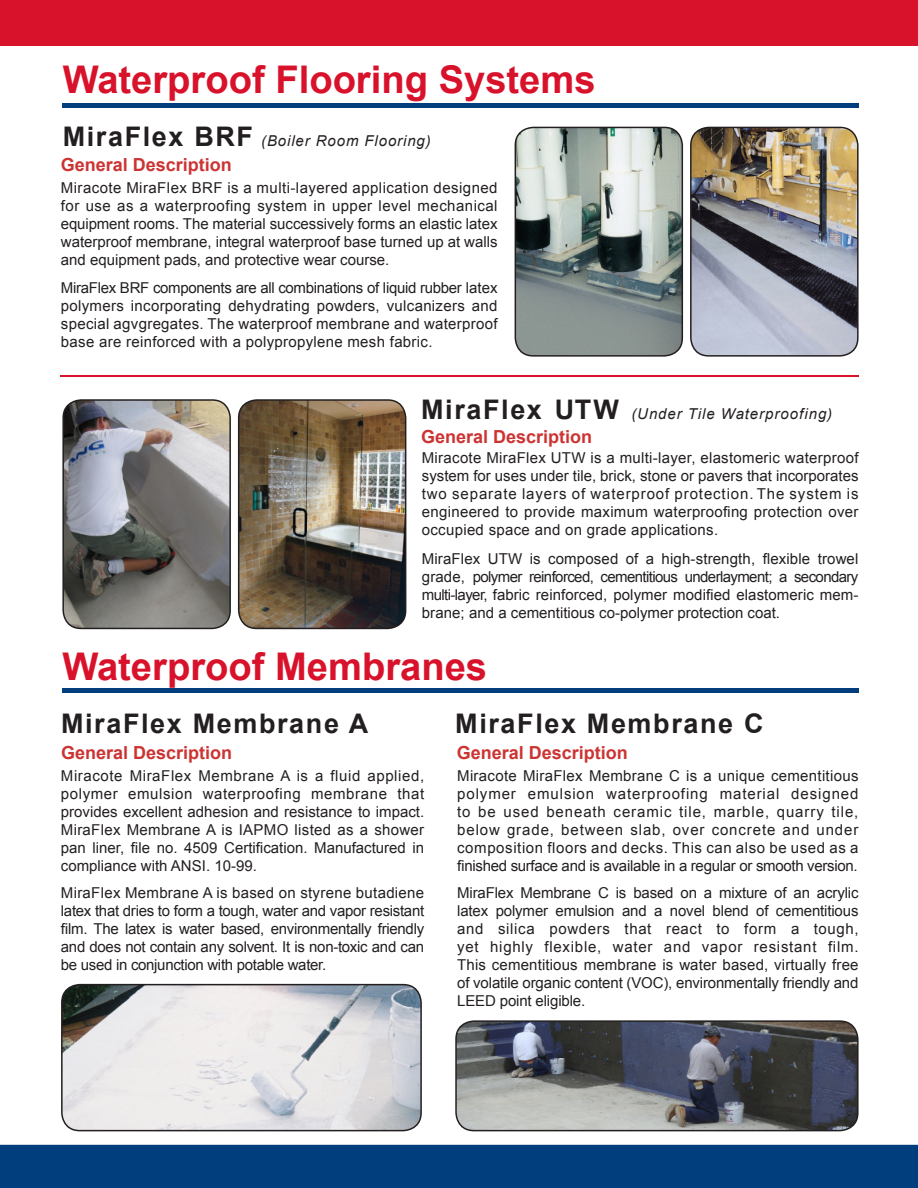
<style>
.page{position:relative;width:918px;height:1188px;background:#fff}
.page>*{position:absolute;margin:0;border:0;box-sizing:border-box;transform-origin:0 0}
.t1{font:700 38.1px "Arial";color:#d8122a}
.t2{font:700 27px "Arial";letter-spacing:.06em;color:#231f20}
.t3{font:700 18px "Arial";color:#cc3433}
.t4{font:15px/18px "Arial";color:#231f20;text-align:justify}
.t5{font:italic 15px "Arial";letter-spacing:.06em;color:#231f20}
.s1{font-weight:700;font-style:normal;font-size:27px}
</style>
<div class="page">
<div style="left:0;top:1145px;width:918px;height:43px;background:#013e7d"></div>
<div style="left:0;top:0;width:918px;height:45px;background:#d8122a"></div>
<hr style="left:60px;top:375px;width:799px;height:2px;background:#d8122a">
<hr style="left:62px;top:104px;width:797px;height:4px;background:#013e7d">
<hr style="left:62px;top:689px;width:797px;height:4px;background:#013e7d">
<img style="left:239px;top:400px;width:167px;height:228px">
<div style="left:238px;top:399px;width:168px;height:230px;border:2px solid #231f20;border-radius:18px"></div>
<img style="left:65px;top:400px;width:165px;height:228px">
<div style="left:62px;top:399px;width:169px;height:230px;border:2px solid #231f20;border-radius:18px"></div>
<img style="left:691px;top:127px;width:165px;height:229px">
<div style="left:690px;top:127px;width:169px;height:230px;border:2px solid #231f20;border-radius:18px"></div>
<img style="left:515px;top:127px;width:167px;height:229px">
<div style="left:515px;top:127px;width:168px;height:230px;border:2px solid #231f20;border-radius:18px"></div>
<img style="left:62px;top:985px;width:359px;height:146px">
<div style="left:61px;top:984px;width:361px;height:147px;border:2px solid #231f20;border-radius:18px"></div>
<img style="left:456px;top:1023px;width:402px;height:108px">
<div style="left:455px;top:1020px;width:404px;height:111px;border:2px solid #231f20;border-radius:18px"></div>
<p class="t1" style="left:63px;top:54px;width:534px">Waterproof Flooring Systems</p>
<p class="t5" style="left:63px;top:131px;width:370px"><span class="s1">MiraFlex BRF</span> (Boiler Room Flooring)</p>
<p class="t3" style="left:61px;top:152px;width:173px">General Description</p>
<p class="t4" style="left:61px;top:179px;width:438px">Miracote MiraFlex BRF is a multi-layered application designed for use as a waterproofing system in upper level mechanical equipment rooms. The material successively forms an elastic latex waterproof membrane, integral waterproof base turned up at walls and equipment pads, and protective wear course.</p>
<p class="t4" style="left:61px;top:279px;width:438px">MiraFlex BRF components are all combinations of liquid rubber latex polymers incorporating dehydrating powders, vulcanizers and special agvgregates. The waterproof membrane and waterproof base are reinforced with a polypropylene mesh fabric.</p>
<p class="t5" style="left:421px;top:404px;width:412px"><span class="s1">MiraFlex UTW</span> (Under Tile Waterproofing)</p>
<p class="t3" style="left:421px;top:425px;width:173px">General Description</p>
<p class="t4" style="left:422px;top:449px;width:438px">Miracote MiraFlex UTW is a multi-layer, elastomeric waterproof system for uses under tile, brick, stone or pavers that incorporates two separate layers of waterproof protection. The system is engineered to provide maximum waterproofing protection over occupied space and on grade applications.</p>
<p class="t4" style="left:422px;top:550px;width:438px">MiraFlex UTW is composed of a high-strength, flexible trowel grade, polymer reinforced, cementitious underlayment; a secondary multi-layer, fabric reinforced, polymer modified elastomeric mem&shy;brane; and a cementitious co-polymer protection coat.</p>
<p class="t1" style="left:62px;top:641px;width:426px">Waterproof Membranes</p>
<p class="t2" style="left:61px;top:706px;width:309px">MiraFlex Membrane A</p>
<p class="t2" style="left:455px;top:706px;width:310px">MiraFlex Membrane C</p>
<p class="t3" style="left:61px;top:741px;width:173px">General Description</p>
<p class="t3" style="left:457px;top:741px;width:173px">General Description</p>
<p class="t4" style="left:61px;top:767px;width:365px">Miracote MiraFlex Membrane A is a fluid applied, polymer emulsion waterproofing membrane that provides excellent adhesion and resistance to impact.<br>MiraFlex Membrane A is IAPMO listed as a shower pan liner, file no. 4509 Certification. Manufactured in compliance with ANSI. 10-99.</p>
<p class="t4" style="left:457px;top:767px;width:403px">Miracote MiraFlex Membrane C is a unique cementitious polymer emulsion waterproofing material designed to be used beneath ceramic tile, marble, quarry tile, below grade, between slab, over concrete and under composition floors and decks. This can also be used as a finished surface and is available in a regular or smooth version.</p>
<p class="t4" style="left:61px;top:884px;width:365px">MiraFlex Membrane A is based on styrene butadiene latex that dries to form a tough, water and vapor resistant film. The latex is water based, environmentally friendly and does not contain any solvent. It is non-toxic and can be used in conjunction with potable water.</p>
<p class="t4" style="left:457px;top:884px;width:403px">MiraFlex Membrane C is based on a mixture of an acrylic latex polymer emulsion and a novel blend of cementitious and silica powders that react to form a tough, yet highly flexible, water and vapor resistant film.<br>This cementitious membrane is water based, virtually free of volatile organic content (VOC), environmentally friendly and LEED point eligible.</p>
</div>
